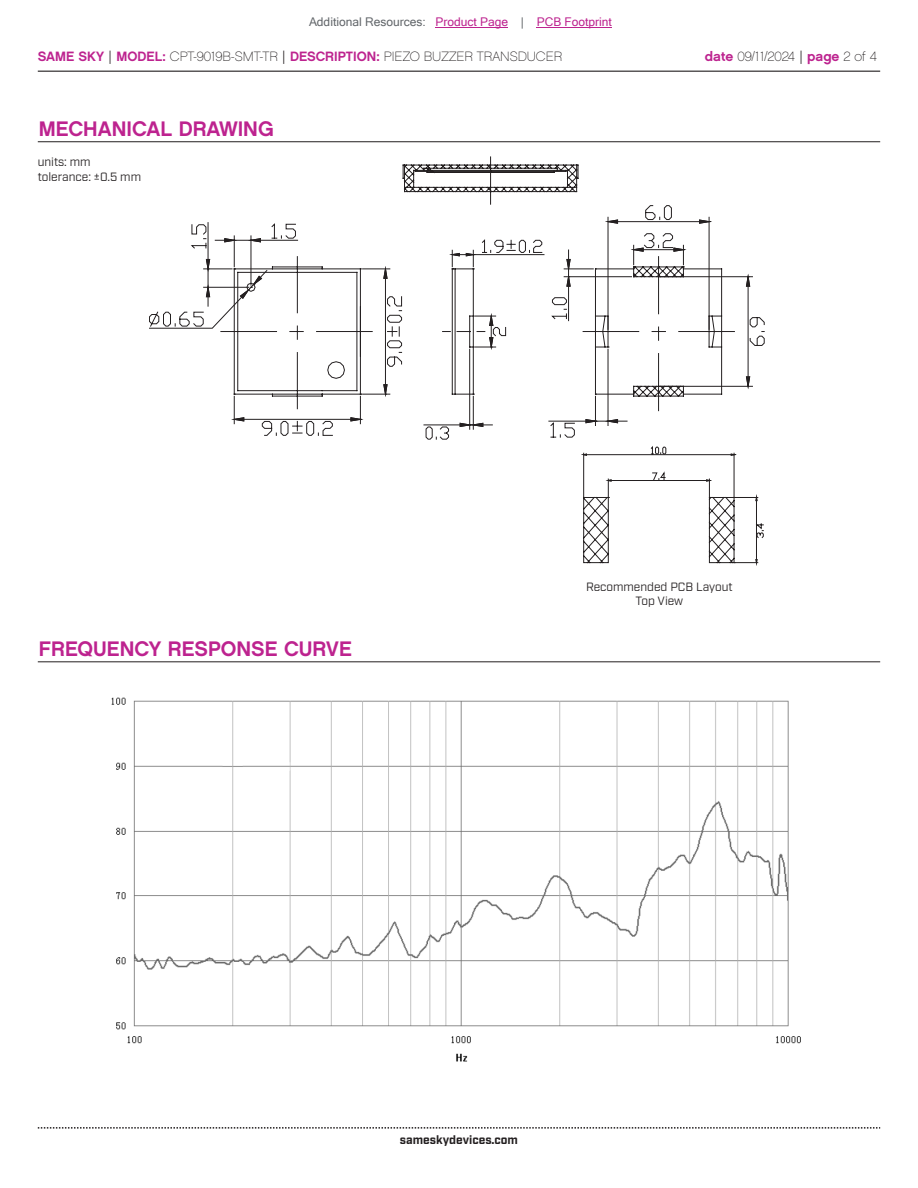
<style>
.page{position:relative;width:918px;height:1188px;background:#fff}
.page>*{position:absolute;margin:0;border:0;box-sizing:border-box;transform-origin:0 0}
.t1{font:21px "Chalet New York Nineteen Sixty";color:#bd238f}
.t2{font:13.5px "Chalet Paris Nineteen Sixty";color:#231f20}
.t3{font:12px/14.4px "Industry";color:#231f20}
.t4{font:12px "Microsoft Sans Serif";color:#bd238f}
.t5{font:700 12px "Industry";color:#231f20}
.s1{color:#63676b}
.s2{font-family:"Chalet New York Nineteen Sixty";color:#bd238f}
.s3{font-family:"Industry"}
</style>
<div class="page">
<hr style="left:38px;top:71px;width:842px;height:1px;background:#231f20">
<svg style="left:38px;top:1127px;width:842px;height:2px"></svg>
<hr style="left:38px;top:141px;width:842px;height:1px;background:#231f20">
<svg style="left:402px;top:157px;width:362px;height:406px"></svg>
<svg style="left:149px;top:205px;width:564px;height:124px"></svg>
<svg style="left:190px;top:217px;width:575px;height:221px"></svg>
<hr style="left:38px;top:661px;width:842px;height:1px;background:#231f20">
<img style="left:111px;top:697px;width:690px;height:365px">
<hr style="left:436px;top:27px;width:72px;height:1px;background:#bd238f">
<hr style="left:537px;top:27px;width:75px;height:1px;background:#bd238f">
<p class="t4" style="left:309px;top:15px;width:304px"><span class="s1">Additional Resources:</span> Product Page <span class="s1">|</span> PCB Footprint</p>
<p class="t2" style="left:38px;top:48px;width:526px"><span class="s2">SAME SKY</span> <span class="s3">|</span> <span class="s2">MODEL:</span> CPT-9019B-SMT-TR <span class="s3">|</span> <span class="s2">DESCRIPTION:</span> PIEZO BUZZER TRANSDUCER</p>
<p class="t2" style="left:705px;top:48px;width:174px"><span class="s2">date</span> 09/11/2024 <span class="s3">|</span> <span class="s2">page</span> 2 of 4</p>
<h1 class="t1" style="left:39px;top:115px;width:236px">MECHANICAL DRAWING</h1>
<p class="t3" style="left:38px;top:155px;width:105px">units: mm tolerance: ±0.5 mm</p>
<h1 class="t1" style="left:39px;top:635px;width:314px">FREQUENCY RESPONSE CURVE</h1>
<p class="t3" style="left:586px;top:580px;width:148px;text-align:center">Recommended PCB Layout<br>Top View</p>
<p class="t5" style="left:400px;top:1132px;width:120px">sameskydevices.com</p>
</div>
